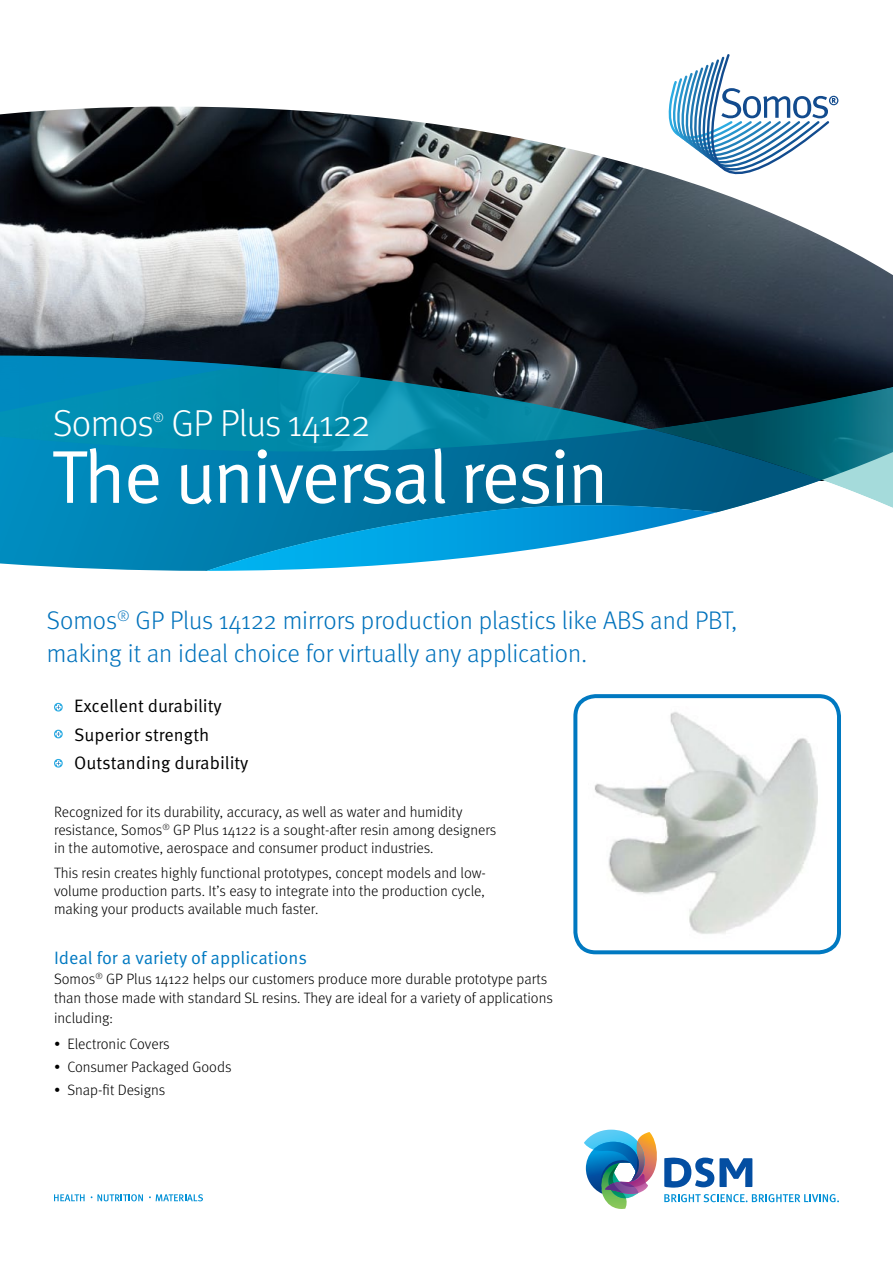
<style>
.page{position:relative;width:893px;height:1263px;background:#fff}
.page>*{position:absolute;margin:0;border:0;box-sizing:border-box;transform-origin:0 0}
.t1{font:75px "Meta Pro Norm";letter-spacing:-.04em;color:#fff}
.t2{font:300 37.5px "Meta Pro";letter-spacing:-.02em;color:#fff}
.t3{font:300 25.5px/33px "Meta Pro";color:#0072bc}
.t4{font:18px/28.3px "Meta Pro Norm";color:#000}
.t5{font:18px "Meta Pro Norm";color:#0079c1}
.t6{font:300 15px/18px "Meta Pro";color:#000}
.t7{font:300 13.2px "Meta Pro";color:#fff}
</style>
<div class="page">
<img style="left:0;top:283px;width:893px;height:73px">
<svg style="left:0;top:356px;width:893px;height:215px;background:#2180a1"></svg>
<svg style="left:584px;top:1130px;width:255px;height:79px"></svg>
<svg style="left:54px;top:1194px;width:31px;height:7px"></svg>
<svg style="left:91px;top:1194px;width:52px;height:7px"></svg>
<svg style="left:149px;top:1194px;width:54px;height:7px"></svg>
<svg style="left:54px;top:703px;width:9px;height:8px"></svg>
<svg style="left:54px;top:730px;width:9px;height:8px"></svg>
<svg style="left:54px;top:759px;width:9px;height:9px"></svg>
<svg style="left:0;top:99px;width:893px;height:184px"></svg>
<svg style="left:669px;top:54px;width:169px;height:120px"></svg>
<img style="left:594px;top:712px;width:224px;height:222px">
<div style="left:573px;top:694px;width:268px;height:260px;border:4px solid #0079c1;border-radius:20px"></div>
<h2 class="t2" style="left:53px;top:396px;width:102px">Somos</h2>
<p class="t7" style="left:153px;top:408px;width:13px">®</p>
<h2 class="t2" style="left:172px;top:396px;width:200px">GP Plus 14122</h2>
<h1 class="t1" style="left:51px;top:420px;width:559px">The universal resin</h1>
<h3 class="t3" style="left:47px;top:602px;width:692px">Somos<sup>®</sup> GP Plus 14122 mirrors production plastics like ABS and PBT, making it an ideal choice for virtually any application.</h3>
<p class="t4" style="left:74px;top:691px;width:176px">Excellent durability<br>Superior strength<br>Outstanding durability</p>
<p class="t6" style="left:54px;top:802px;width:444px">Recognized for its durability, accuracy, as well as water and humidity resistance, Somos<sup>®</sup> GP Plus 14122 is a sought-after resin among designers in the automotive, aerospace and consumer product industries.</p>
<p class="t6" style="left:54px;top:863px;width:434px;text-align:justify">This resin creates highly functional prototypes, concept models and low&shy;volume production parts. It’s easy to integrate into the production cycle, making your products available much faster.</p>
<p class="t5" style="left:54px;top:944px;width:255px">Ideal for a variety of applications</p>
<p class="t6" style="left:54px;top:968px;width:500px;line-height:19.5px">Somos<sup>®</sup> GP Plus 14122 helps our customers produce more durable prototype parts than those made with standard SL resins. They are ideal for a variety of applications including:</p>
<p class="t6" style="left:54px;top:1034px;width:117px">• Electronic Covers</p>
<p class="t6" style="left:54px;top:1057px;width:179px">• Consumer Packaged Goods</p>
<p class="t6" style="left:54px;top:1080px;width:113px">• Snap-fit Designs</p>
</div>
